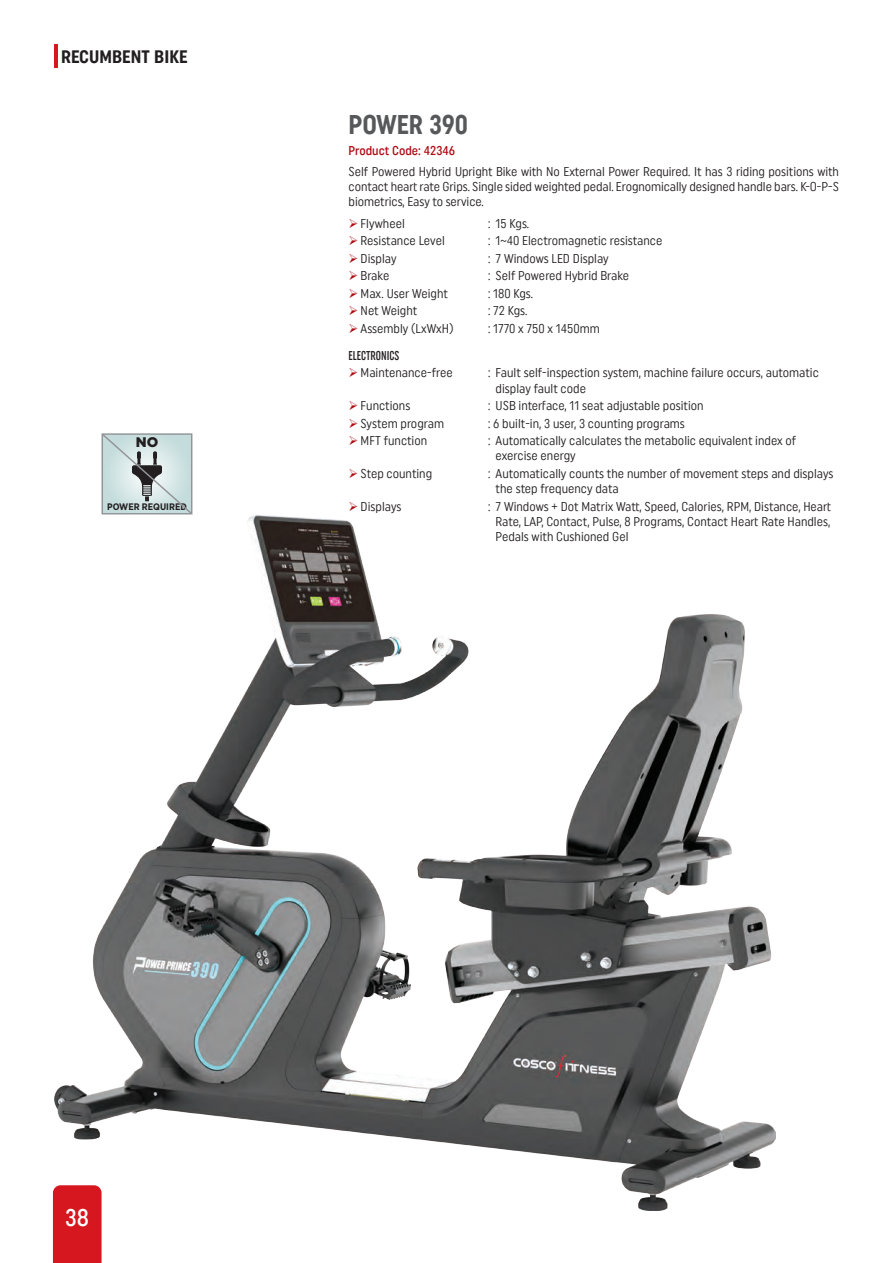
<style>
.page{position:relative;width:893px;height:1263px;background:#fff}
.page>*{position:absolute;margin:0;border:0;box-sizing:border-box;transform-origin:0 0}
.Product_Name{font:27px "Uniform Condensed 4";color:#57585a;scale:.95 1}
.t1{font:24px "Uniform Condensed 2";color:#fff}
.t2{font:18px "Uniform Condensed 4";color:#231f20}
.t3{font:900 13.95px "Gotham";color:#231f20}
.Body_Text_2{font:12.75px/15.3px "Uniform Condensed 6";color:#231f20}
.Product_Code{font:12.75px "Uniform Condensed 2";color:#b00d15}
.Body_Text{font:12.75px "Uniform Extra Condensed 2";color:#231f20}
.t4{font:700 9.45px "Gotham Narrow";color:#231f20}
</style>
<div class="page">
<div style="left:53px;top:1189px;width:49px;height:74px;background:#d7171f"></div>
<hr style="left:54px;top:45px;width:3px;height:23px;background:#d7171f">
<img style="left:54px;top:514px;width:721px;height:696px">
<svg style="left:104px;top:435px;width:86px;height:77px;background:#c1d0d1"></svg>
<div style="left:102px;top:433px;width:90px;height:81px;border:1px solid #939598"></div>
<h3 class="t2" style="left:61px;top:46px;width:128px">RECUMBENT BIKE</h3>
<p class="t3" style="left:136px;top:433px;width:24px">NO</p>
<p class="t4" style="left:107px;top:500px;width:81px">POWER REQUIRED</p>
<p class="Product_Name" style="left:349px;top:108px;width:127px">POWER 390</p>
<p class="Product_Code" style="left:349px;top:143px;width:108px">Product Code: 42346</p>
<p class="Body_Text_2" style="left:349px;top:163px;width:492px;text-align:justify">Self Powered Hybrid Upright Bike with No External Power Required. It has 3 riding positions with contact heart rate Grips. Single sided weighted pedal. Erognomically designed handle bars. K-O-P-S biometrics, Easy to service.</p>
<p class="Body_Text_2" style="left:361px;top:216px;width:46px">Flywheel</p>
<p class="Body_Text_2" style="left:488px;top:216px;width:43px">: 15 Kgs.</p>
<p class="Body_Text_2" style="left:361px;top:233px;width:86px">Resistance Level</p>
<p class="Body_Text_2" style="left:488px;top:233px;width:176px">: 1~40 Electromagnetic resistance</p>
<p class="Body_Text_2" style="left:361px;top:250px;width:37px">Display</p>
<p class="Body_Text_2" style="left:488px;top:250px;width:122px">: 7 Windows LED Display</p>
<p class="Body_Text_2" style="left:361px;top:268px;width:30px">Brake</p>
<p class="Body_Text_2" style="left:488px;top:268px;width:143px">: Self Powered Hybrid Brake</p>
<p class="Body_Text_2" style="left:361px;top:285px;width:89px">Max. User Weight</p>
<p class="Body_Text_2" style="left:488px;top:285px;width:47px">: 180 Kgs.</p>
<p class="Body_Text_2" style="left:361px;top:303px;width:58px">Net Weight</p>
<p class="Body_Text_2" style="left:488px;top:303px;width:41px">: 72 Kgs.</p>
<p class="Body_Text_2" style="left:361px;top:320px;width:94px">Assembly (LxWxH)</p>
<p class="Body_Text_2" style="left:488px;top:320px;width:113px">: 1770 x 750 x 1450mm</p>
<p class="Body_Text" style="left:349px;top:348px;width:52px">ELECTRONICS</p>
<p class="Body_Text_2" style="left:361px;top:365px;width:94px">Maintenance-free</p>
<p class="Body_Text_2" style="left:496px;top:365px;width:325px;text-indent:-8px">: Fault self-inspection system, machine failure occurs, automatic display fault code</p>
<p class="Body_Text_2" style="left:361px;top:398px;width:51px">Functions</p>
<p class="Body_Text_2" style="left:488px;top:398px;width:217px">: USB interface, 11 seat adjustable position</p>
<p class="Body_Text_2" style="left:361px;top:415px;width:85px">System program</p>
<p class="Body_Text_2" style="left:488px;top:415px;width:198px">: 6 built-in, 3 user, 3 counting programs</p>
<p class="Body_Text_2" style="left:361px;top:433px;width:68px">MFT function</p>
<p class="Body_Text_2" style="left:496px;top:433px;width:302px;text-indent:-8px">: Automatically calculates the metabolic equivalent index of exercise energy</p>
<p class="Body_Text_2" style="left:361px;top:465px;width:73px">Step counting</p>
<p class="Body_Text_2" style="left:496px;top:465px;width:339px;text-indent:-8px">: Automatically counts the number of movement steps and displays the step frequency data</p>
<p class="Body_Text_2" style="left:361px;top:498px;width:42px">Displays</p>
<p class="Body_Text_2" style="left:496px;top:498px;width:337px;text-align:justify;text-indent:-8px">: 7 Windows + Dot Matrix Watt, Speed, Calories, RPM, Distance, Heart Rate, LAP, Contact, Pulse, 8 Programs, Contact Heart Rate Handles, Pedals with Cushioned Gel</p>
<h2 class="t1" style="left:65px;top:1203px;width:25px">38</h2>
</div>
